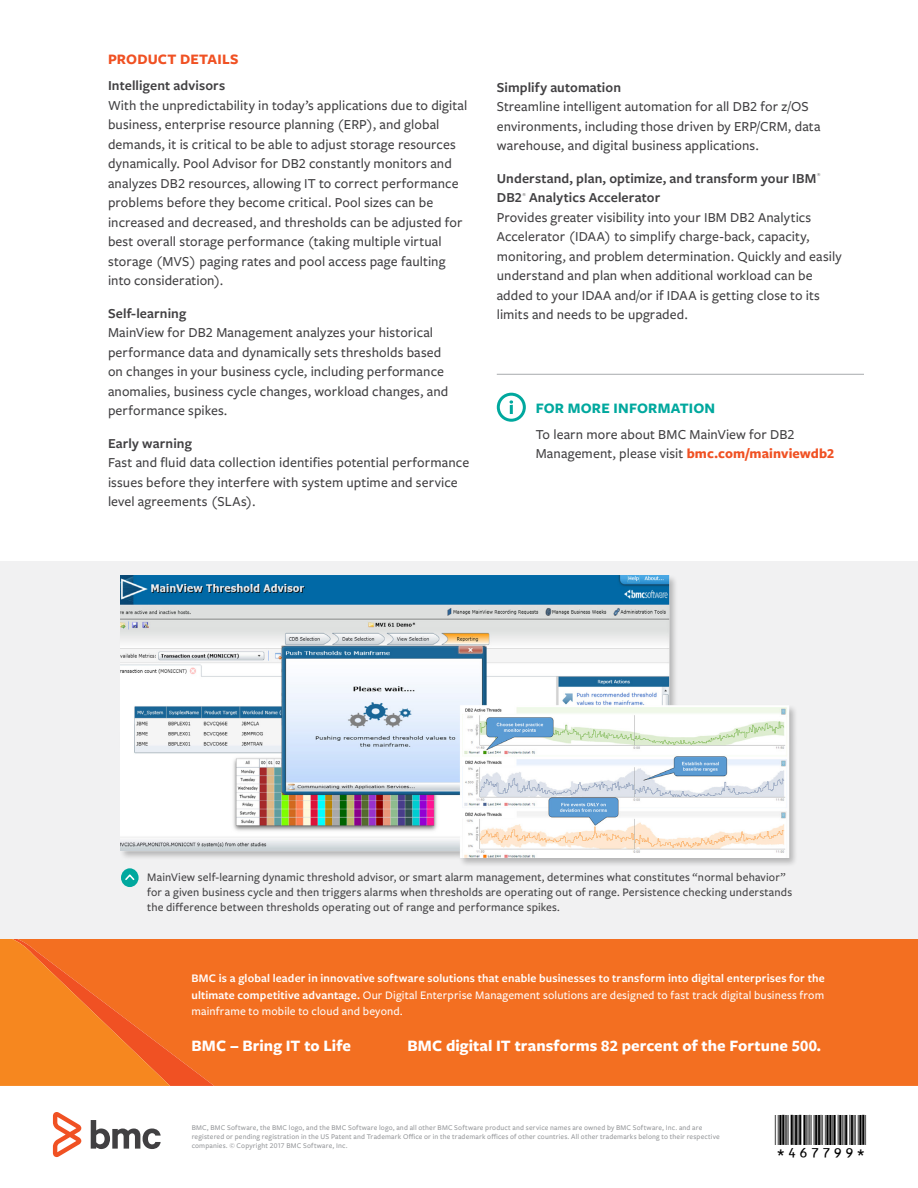
<style>
.page{position:relative;width:918px;height:1188px;background:#fff}
.page>*{position:absolute;margin:0;border:0;box-sizing:border-box;transform-origin:0 0}
.t1{font:30px "BC39 HI Tall HR";color:#000}
.t2{font:700 16.5px "Freight Sans Pro";letter-spacing:.005em;color:#fff}
.t3{font:700 15px "Freight Sans Pro";letter-spacing:.01em;color:#00a89e}
.t4{font:700 15px "Freight Sans Pro";letter-spacing:.01em;color:#f05123}
.t5{font:500 14.25px/19.5px "Freight Sans Pro";letter-spacing:.01em;color:#414042}
.t6{font:600 14.25px "Freight Sans Pro";letter-spacing:.01em;color:#414042}
.t7{font:500 12px/15px "Freight Sans Pro";letter-spacing:.015em;color:#414042}
.t8{font:600 12px/16.5px "Freight Sans Pro";letter-spacing:.015em;color:#fff;text-align:justify}
.t9{font:500 12px/16.5px "Freight Sans Pro";letter-spacing:.015em;color:#fff}
.t10{font:700 12px "Freight Sans Pro";letter-spacing:.015em;color:#fff}
.t11{font:500 7.5px/9px "Freight Sans Pro";letter-spacing:.02em;color:#939598}
.t12{font:500 4.65px "Freight Sans Pro";color:#414042}
.s1{font-weight:700;color:#f05123}
.s2{font-weight:500}
</style>
<div class="page">
<svg style="left:91px;top:1120px;width:70px;height:29px"></svg>
<svg style="left:53px;top:1112px;width:28px;height:45px"></svg>
<div style="left:214px;top:939px;width:704px;height:147px;background:#f36f21"></div>
<svg style="left:0;top:939px;width:214px;height:147px;background:#f37620"></svg>
<div style="left:0;top:561px;width:918px;height:378px;background:#f1f1f2"></div>
<div style="left:497px;top:393px;width:29px;height:29px;border:3px solid #00a89e;border-radius:50%"></div>
<svg style="left:510px;top:400px;width:3px;height:14px"></svg>
<hr style="left:497px;top:374px;width:367px;height:1px;background:#a8aaad">
<svg style="left:121px;top:868px;width:18px;height:19px"></svg>
<svg style="left:124px;top:873px;width:12px;height:9px"></svg>
<div style="left:119px;top:574px;width:679px;height:294px;background:#000;opacity:.25"></div>
<img style="left:121px;top:576px;width:669px;height:282px">
<p class="t4" style="left:108px;top:49px;width:132px">PRODUCT DETAILS</p>
<p class="t6" style="left:108px;top:76px;width:119px">Intelligent advisors</p>
<p class="t5" style="left:108px;top:95px;width:361px">With the unpredictability in today’s applications due to digital business, enterprise resource planning (ERP), and global demands, it is critical to be able to adjust storage resources dynamically. Pool Advisor for DB2 constantly monitors and analyzes DB2 resources, allowing IT to correct performance problems before they become critical. Pool sizes can be increased and decreased, and thresholds can be adjusted for best overall storage performance (taking multiple virtual storage (MVS) paging rates and pool access page faulting into consideration).</p>
<p class="t6" style="left:108px;top:303px;width:80px">Self-learning</p>
<p class="t5" style="left:108px;top:322px;width:342px">MainView for DB2 Management analyzes your historical performance data and dynamically sets thresholds based on changes in your business cycle, including performance anomalies, business cycle changes, workload changes, and performance spikes.</p>
<p class="t6" style="left:108px;top:434px;width:85px">Early warning</p>
<p class="t5" style="left:108px;top:452px;width:363px">Fast and fluid data collection identifies potential performance issues before they interfere with system uptime and service level agreements (SLAs).</p>
<p class="t6" style="left:497px;top:77px;width:126px">Simplify automation</p>
<p class="t5" style="left:497px;top:96px;width:325px">Streamline intelligent automation for all DB2 for z/OS environments, including those driven by ERP/CRM, data warehouse, and digital business applications.</p>
<p class="t6" style="left:497px;top:168px;width:321px">Understand, plan, optimize, and transform your IBM</p>
<p class="t12" style="left:817px;top:172px;width:5px">®</p>
<p class="t6" style="left:497px;top:188px;width:27px">DB2</p>
<p class="t12" style="left:522px;top:191px;width:5px">®</p>
<p class="t6" style="left:529px;top:188px;width:133px">Analytics Accelerator</p>
<p class="t5" style="left:497px;top:207px;width:346px">Provides greater visibility into your IBM DB2 Analytics Accelerator (IDAA) to simplify charge-back, capacity, monitoring, and problem determination. Quickly and easily understand and plan when additional workload can be added to your IDAA and/or if IDAA is getting close to its limits and needs to be upgraded.</p>
<p class="t3" style="left:536px;top:398px;width:181px">FOR MORE INFORMATION</p>
<p class="t5" style="left:536px;top:424px;width:300px">To learn more about BMC MainView for DB2<br>Management, please visit <span class="s1">bmc.com/mainviewdb2</span></p>
<p class="t7" style="left:147px;top:869px;width:646px">MainView self-learning dynamic threshold advisor, or smart alarm management, determines what constitutes “normal behavior” for a given business cycle and then triggers alarms when thresholds are operating out of range. Persistence checking understands the difference between thresholds operating out of range and performance spikes.</p>
<p class="t8" style="left:191px;top:969px;width:635px">BMC is a global leader in innovative software solutions that enable businesses to transform into digital enterprises for the ultimate competitive advantage. <span class="s2">Our Digital Enterprise Management solutions are designed to fast track digital business from mainframe to mobile to cloud and beyond.</span></p>
<p class="t2" style="left:191px;top:1034px;width:161px">BMC – Bring IT to Life</p>
<p class="t2" style="left:407px;top:1034px;width:415px">BMC digital IT transforms 82 percent of the Fortune 500.</p>
<p class="t9" style="left:216px;top:971px;width:581px">advantage. We have worked with thousands of leading companies to create and deliver powerful IT management services. From mainframe to cloud to mobile, we pair high-speed digital innovation with robust IT industrialization—</p>
<p class="t10" style="left:216px;top:1044px;width:123px">BMC – Bring IT to Life.</p>
<p class="t11" style="left:192px;top:1123px;width:530px">BMC, BMC Software, the BMC logo, and the BMC Software logo, and all other BMC Software product and service names are owned by BMC Software, Inc. and are registered or pending registration in the US Patent and Trademark Office or in the trademark offices of other countries. All other trademarks belong to their respective companies. © Copyright 2017 BMC Software, Inc.</p>
<h1 class="t1" style="left:775px;top:1107px;width:93px">*467799*</h1>
</div>
